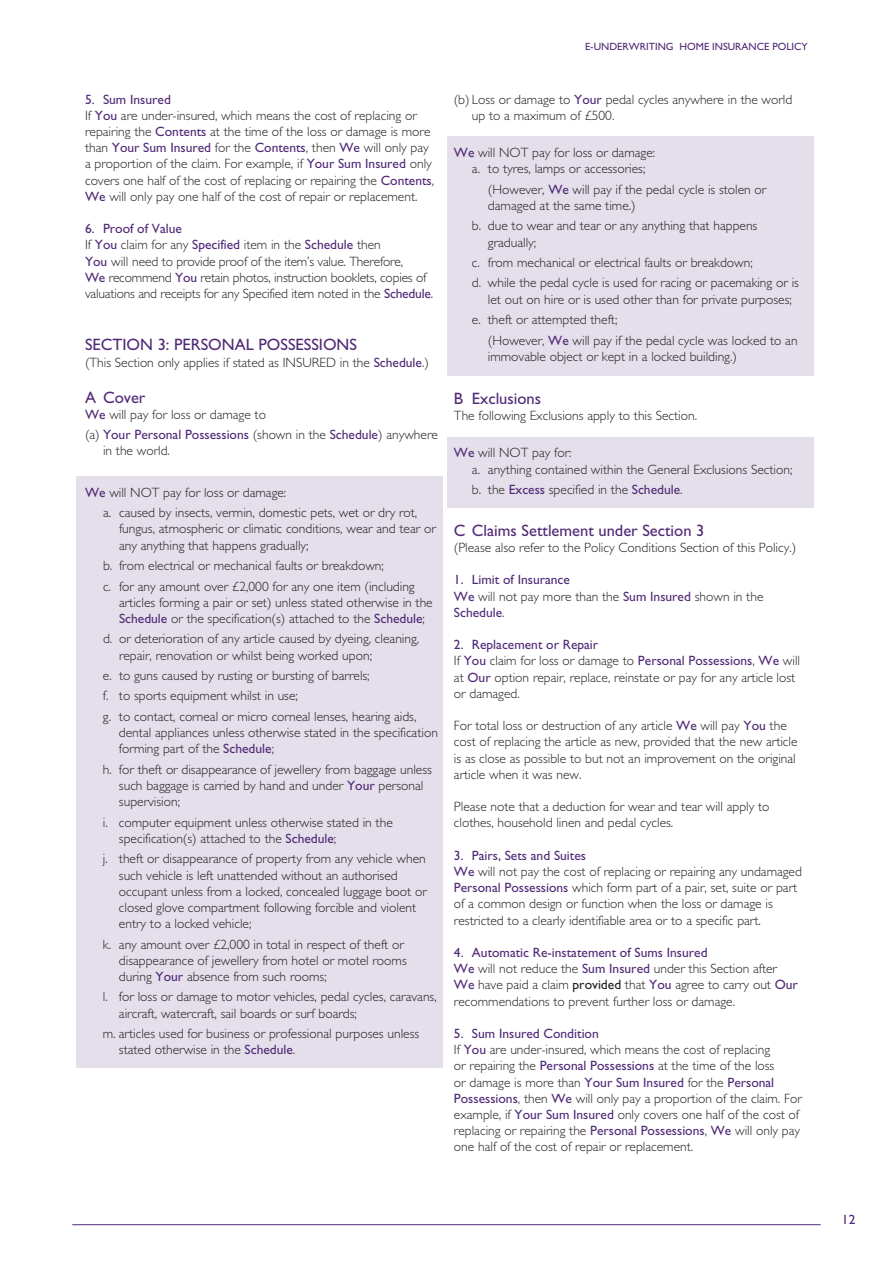
<style>
.page{position:relative;width:893px;height:1263px;background:#fff}
.page>*{position:absolute;margin:0;border:0;box-sizing:border-box;transform-origin:0 0}
.t1{font:16.5px "Gill Sans";color:#512a77}
.t2{font:300 13.5px/16.2px "Gill Sans";color:#231f20}
.t3{font:13.5px/16.2px "Gill Sans";color:#512a77}
.t4{font:10.5px "Gill Sans";color:#512a77}
.s1{font-weight:400;color:#512a77}
.s2{font-weight:300;color:#231f20}
.s3{font-weight:400}
</style>
<div class="page">
<hr style="left:72px;top:1224px;width:749px;height:1px;background:#512a77">
<div style="left:77px;top:476px;width:366px;height:591px;background:#e4dfea"></div>
<div style="left:448px;top:136px;width:366px;height:240px;background:#e4dfea"></div>
<div style="left:448px;top:437px;width:366px;height:70px;background:#e4dfea"></div>
<p class="t4" style="left:585px;top:41px;width:111px">E-Underwriti ng HOME</p>
<p class="t4" style="left:712px;top:41px;width:97px">insurance policy</p>
<p class="t2" style="left:85px;top:91px;width:351px"><span class="s1">5. Sum Insured<br></span>If <span class="s1">You</span> are under-insured, which means the cost of replacing or repairing the <span class="s1">Contents</span> at the time of the loss or damage is more than <span class="s1">Your Sum Insured</span> for the <span class="s1">Contents</span>, then <span class="s1">We</span> will only pay a proportion of the claim. For example, if <span class="s1">Your Sum Insured</span> only covers one half of the cost of replacing or repairing the <span class="s1">Contents</span>, <span class="s1">We</span> will only pay one half of the cost of repair or replacement.</p>
<p class="t2" style="left:85px;top:221px;width:350px"><span class="s1">6. Proof of Value<br></span>If <span class="s1">You</span> claim for any <span class="s1">Specified</span> item in the <span class="s1">Schedule</span> then<br><span class="s1">You</span> will need to provide proof of the item’s value. Therefore,<br><span class="s1">We</span> recommend <span class="s1">You</span> retain photos, instruction booklets, copies of valuations and receipts for any Specified item noted in the <span class="s1">Schedule</span>.</p>
<p class="t1" style="left:85px;top:335px;width:274px">Secti on 3: Personal Possessions</p>
<p class="t2" style="left:85px;top:354px;width:345px">(This Section only applies if stated as INSURED in the <span class="s1">Schedule</span>.)</p>
<p class="t1" style="left:85px;top:387px;width:62px">ACover</p>
<p class="t2" style="left:85px;top:404px;width:354px;line-height:20.4px"><span class="s1">We</span> will pay for loss or damage to<br>(a) <span class="s1">Your Personal Possessions</span> (shown in the <span class="s1">Schedule</span>) anywhere</p>
<p class="t2" style="left:103px;top:443px;width:69px">in the world.</p>
<p class="t2" style="left:103px;top:482px;width:316px;line-height:20.4px;text-indent:-18px"><span class="s1">We</span> will NOT pay for loss or damage:<br>a. caused by insects, vermin, domestic pets, wet or dry rot,</p>
<p class="t2" style="left:119px;top:521px;width:318px">fungus, atmospheric or climatic conditions, wear and tear or any anything that happens gradually;</p>
<p class="t2" style="left:103px;top:555px;width:313px;line-height:20.4px">b. from electrical or mechanical faults or breakdown;<br>c. for any amount over £2,000 for any one item (including</p>
<p class="t2" style="left:119px;top:594px;width:315px">articles forming a pair or set) unless stated otherwise in the<br><span class="s1">Schedule</span> or the specification(s) attached to the <span class="s1">Schedule</span>;</p>
<p class="t2" style="left:119px;top:631px;width:302px;text-indent:-16px">d. or deterioration of any article caused by dyeing, cleaning, repair, renovation or whilst being worked upon;</p>
<p class="t2" style="left:103px;top:665px;width:315px;line-height:20.4px">e. to guns caused by rusting or bursting of barrels;<br>f. to sports equipment whilst in use;<br>g. to contact, corneal or micro corneal lenses, hearing aids,</p>
<p class="t2" style="left:119px;top:724px;width:320px">dental appliances unless otherwise stated in the specification forming part of the <span class="s1">Schedule</span>;</p>
<p class="t2" style="left:119px;top:761px;width:314px;text-indent:-16px">h. for theft or disappearance of jewellery from baggage unless such baggage is carried by hand and under <span class="s1">Your</span> personal supervision;</p>
<p class="t2" style="left:119px;top:814px;width:275px;text-indent:-16px">i. computer equipment unless otherwise stated in the specification(s) attached to the <span class="s1">Schedule</span>;</p>
<p class="t2" style="left:119px;top:851px;width:309px;text-indent:-16px">j. theft or disappearance of property from any vehicle when such vehicle is left unattended without an authorised occupant unless from a locked, concealed luggage boot or closed glove compartment following forcible and violent entry to a locked vehicle;</p>
<p class="t2" style="left:119px;top:936px;width:289px;text-indent:-16px">k. any amount over £2,000 in total in respect of theft or disappearance of jewellery from hotel or motel rooms during <span class="s1">Your</span> absence from such rooms;</p>
<p class="t2" style="left:119px;top:989px;width:319px;text-indent:-16px">l. for loss or damage to motor vehicles, pedal cycles, caravans, aircraft, watercraft, sail boards or surf boards;</p>
<p class="t2" style="left:119px;top:1025px;width:302px;text-indent:-16px">m. articles used for business or professional purposes unless stated otherwise in the <span class="s1">Schedule</span>.</p>
<p class="t2" style="left:472px;top:91px;width:322px;text-indent:-18px">(b) Loss or damage to <span class="s1">Your</span> pedal cycles anywhere in the world up to a maximum of £500.</p>
<p class="t2" style="left:472px;top:144px;width:185px;text-indent:-18px"><span class="s1">We</span> will NOT pay for loss or damage: a. to tyres, lamps or accessories;</p>
<p class="t2" style="left:488px;top:181px;width:280px">(However, <span class="s1">We</span> will pay if the pedal cycle is stolen or damaged at the same time.)</p>
<p class="t2" style="left:488px;top:218px;width:271px;text-indent:-16px">b. due to wear and tear or any anything that happens gradually;</p>
<p class="t2" style="left:472px;top:252px;width:329px;line-height:20.4px">c. from mechanical or electrical faults or breakdown;<br>d. while the pedal cycle is used for racing or pacemaking or is</p>
<p class="t2" style="left:472px;top:289px;width:322px;line-height:20.4px;text-indent:16px">let out on hire or is used other than for private purposes; e. theft or attempted theft;</p>
<p class="t2" style="left:488px;top:332px;width:311px">(However, <span class="s1">We</span> will pay if the pedal cycle was locked to an immovable object or kept in a locked building.)</p>
<p class="t1" style="left:454px;top:389px;width:89px">B Exclusions</p>
<p class="t2" style="left:454px;top:408px;width:245px">The following Exclusions apply to this Section.</p>
<p class="t2" style="left:472px;top:445px;width:322px;text-indent:-18px"><span class="s1">We</span> will NOT pay for:<br>a. anything contained within the General Exclusions Section;</p>
<p class="t2" style="left:472px;top:481px;width:212px">b. the <span class="s1">Excess</span> specified in the <span class="s1">Schedule</span>.</p>
<p class="t1" style="left:454px;top:521px;width:252px">CClaims Settlement under Section 3</p>
<p class="t2" style="left:454px;top:539px;width:344px">(Please also refer to the Policy Conditions Section of this Policy.)</p>
<p class="t3" style="left:454px;top:572px;width:311px">1. Limit of Insurance<br>We <span class="s2">will not pay more than the</span> Sum Insured <span class="s2">shown in the<br></span>Schedule<span class="s2">.</span></p>
<p class="t2" style="left:454px;top:636px;width:348px"><span class="s1">2. Replacement or Repair<br></span>If <span class="s1">You</span> claim for loss or damage to <span class="s1">Personal Possessions</span>, <span class="s1">We</span> will at <span class="s1">Our</span> option repair, replace, reinstate or pay for any article lost or damaged.</p>
<p class="t2" style="left:454px;top:717px;width:345px">For total loss or destruction of any article <span class="s1">We</span> will pay <span class="s1">You</span> the cost of replacing the article as new, provided that the new article is as close as possible to but not an improvement on the original article when it was new.</p>
<p class="t2" style="left:454px;top:798px;width:317px">Please note that a deduction for wear and tear will apply to clothes, household linen and pedal cycles.</p>
<p class="t2" style="left:454px;top:847px;width:350px"><span class="s1">3. Pairs, Sets and Suites<br>We</span> will not pay the cost of replacing or repairing any undamaged <span class="s1">Personal Possessions</span> which form part of a pair, set, suite or part of a common design or function when the loss or damage is restricted to a clearly identifiable area or to a specific part.</p>
<p class="t2" style="left:454px;top:944px;width:346px"><span class="s1">4. Automatic Re-instatement of Sums Insured<br>We</span> will not reduce the <span class="s1">Sum Insured</span> under this Section after <span class="s1">We</span> have paid a claim <span class="s3">provided</span> that <span class="s1">You</span> agree to carry out <span class="s1">Our </span>recommendations to prevent further loss or damage.</p>
<p class="t2" style="left:454px;top:1025px;width:349px"><span class="s1">5. Sum Insured Condition<br></span>If <span class="s1">You</span> are under-insured, which means the cost of replacing<br>or repairing the <span class="s1">Personal Possessions</span> at the time of the loss<br>or damage is more than <span class="s1">Your Sum Insured</span> for the <span class="s1">Personal Possessions</span>, then <span class="s1">We</span> will only pay a proportion of the claim. For example, if <span class="s1">Your Sum Insured</span> only covers one half of the cost of replacing or repairing the <span class="s1">Personal Possessions</span>, <span class="s1">We</span> will only pay one half of the cost of repair or replacement.</p>
<p class="t3" style="left:842px;top:1211px;width:15px">12</p>
</div>
